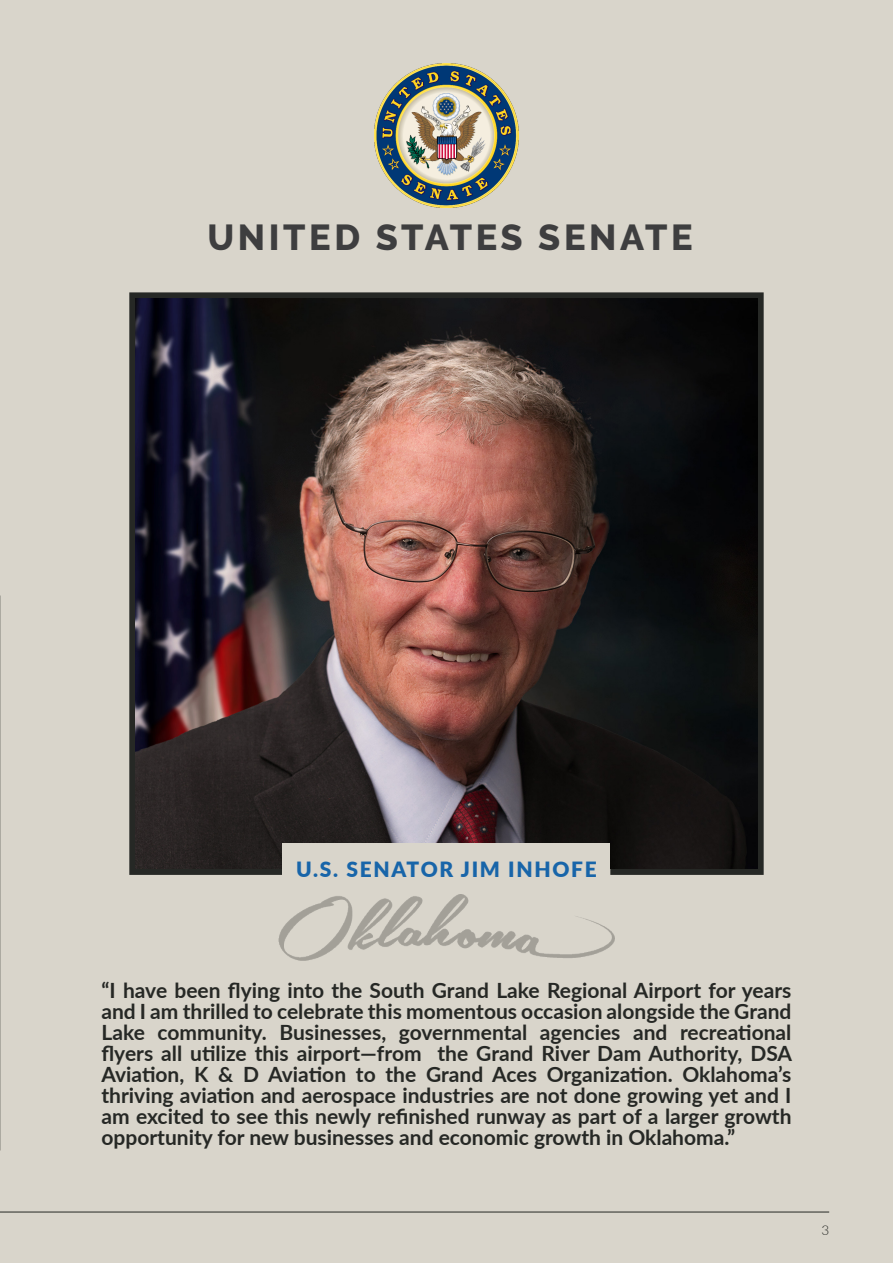
<style>
.page{position:relative;width:893px;height:1263px;background:#d9d5cb}
.page>*{position:absolute;margin:0;border:0;box-sizing:border-box;transform-origin:0 0}
.Header_-_Align_Cente{font:800 36px "Raleway";letter-spacing:.1em;color:#3e3e3f}
.Body_Text_-_Align_Le{font:700 21px/21px "Lato";color:#262825;text-align:justify}
.Subhead_-_Align_Cent{font:900 21px "Lato";letter-spacing:.08em;color:#1865a9}
.t1{font:300 13.5px "Lato";color:#262825}
</style>
<div class="page">
<img style="left:374px;top:64px;width:144px;height:144px">
<svg style="left:129px;top:292px;width:635px;height:583px;background:#2d2f2c"></svg>
<img style="left:135px;top:298px;width:622px;height:571px">
<hr style="left:0;top:1212px;width:829px;height:1px;background:#262825">
<div style="left:283px;top:844px;width:327px;height:50px;background:#d9d5cb"></div>
<img style="left:279px;top:894px;width:335px;height:66px">
<p class="Header_-_Align_Cente" style="left:207px;top:217px;width:487px">UNITED STATES SENATE</p>
<p class="Subhead_-_Align_Cent" style="left:296px;top:854px;width:302px">U.S. SENATOR JIM INHOFE</p>
<p class="Body_Text_-_Align_Le" style="left:101px;top:979px;width:692px">“I have been flying into the South Grand Lake Regional Airport for years and I am thrilled to celebrate this momentous occasion alongside the Grand Lake community. Businesses, governmental agencies and recreational flyers all utilize this airport—from the Grand River Dam Authority, DSA Aviation, K &amp; D Aviation to the Grand Aces Organization. Oklahoma’s thriving aviation and aerospace industries are not done growing yet and I am excited to see this newly refinished runway as part of a larger growth opportunity for new businesses and economic growth in Oklahoma.”</p>
<p class="t1" style="left:821px;top:1220px;width:9px">3</p>
</div>
